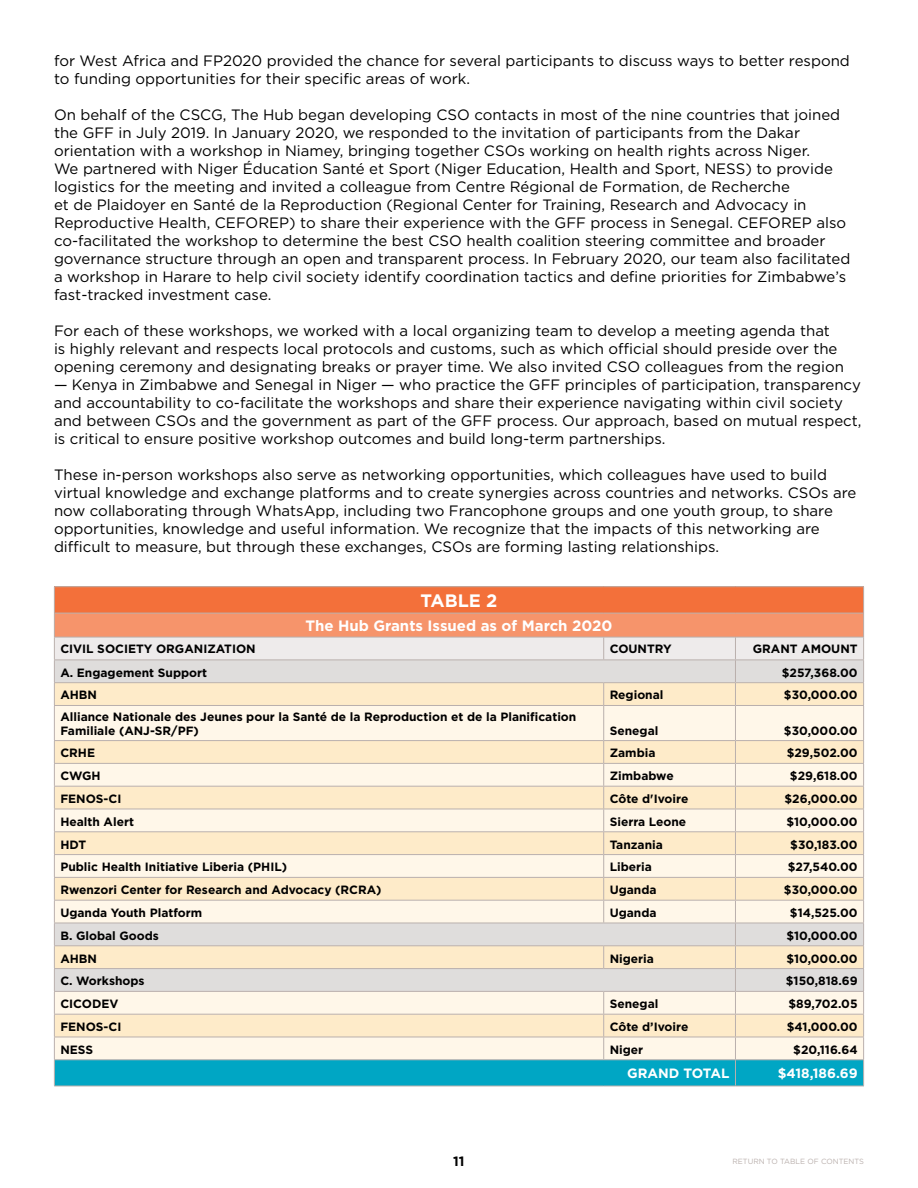
<style>
.page{position:relative;width:918px;height:1188px;background:#fff}
.page>*{position:absolute;margin:0;border:0;box-sizing:border-box;transform-origin:0 0}
.Table_Header{font:700 18px "Gotham";color:#fff}
.Body{font:15px/18px "Gotham";color:#000}
.Table_Main_Header{font:700 15px "Gotham";color:#fff}
.Table_Footer{font:700 13.5px "Gotham";color:#fff}
.t1{font:700 13.5px "Gotham";color:#000}
.Table_Header-2{font:700 12px/13.5px "Gotham";color:#000}
.t2{font:7.5px "Gotham";color:#bab0ad}
</style>
<div class="page">
<div style="left:55px;top:706px;width:808px;height:34px;background:#fff7e9"></div>
<hr style="left:54px;top:586px;width:550px;height:1px;background:#bab0ad">
<hr style="left:604px;top:586px;width:131px;height:1px;background:#bab0ad">
<hr style="left:735px;top:586px;width:129px;height:1px;background:#bab0ad">
<svg style="left:54px;top:587px;width:810px;height:118px;background:#efbaa0"></svg>
<hr style="left:54px;top:706px;width:1px;height:34px;background:#bab0ad">
<hr style="left:603px;top:706px;width:1px;height:34px;background:#bab0ad">
<hr style="left:735px;top:706px;width:1px;height:34px;background:#bab0ad">
<hr style="left:863px;top:706px;width:1px;height:34px;background:#bab0ad">
<hr style="left:54px;top:660px;width:550px;height:1px;background:#bab0ad">
<hr style="left:54px;top:682px;width:550px;height:1px;background:#bab0ad">
<hr style="left:54px;top:705px;width:550px;height:1px;background:#bab0ad">
<hr style="left:54px;top:740px;width:550px;height:1px;background:#bab0ad">
<hr style="left:604px;top:660px;width:131px;height:1px;background:#bab0ad">
<hr style="left:604px;top:682px;width:131px;height:1px;background:#bab0ad">
<hr style="left:604px;top:705px;width:131px;height:1px;background:#bab0ad">
<hr style="left:604px;top:740px;width:131px;height:1px;background:#bab0ad">
<hr style="left:735px;top:660px;width:129px;height:1px;background:#bab0ad">
<hr style="left:735px;top:682px;width:129px;height:1px;background:#bab0ad">
<hr style="left:735px;top:705px;width:129px;height:1px;background:#bab0ad">
<hr style="left:735px;top:740px;width:129px;height:1px;background:#bab0ad">
<svg style="left:54px;top:741px;width:810px;height:345px;background:#e4e5d5"></svg>
<hr style="left:54px;top:1086px;width:550px;height:1px;background:#bab0ad">
<hr style="left:604px;top:1086px;width:131px;height:1px;background:#bab0ad">
<hr style="left:735px;top:1086px;width:129px;height:1px;background:#bab0ad">
<p class="Body" style="left:54px;top:51px;width:797px">for West Africa and FP2020 provided the chance for several participants to discuss ways to better respond to funding opportunities for their specific areas of work.</p>
<p class="Body" style="left:54px;top:105px;width:798px">On behalf of the CSCG, The Hub began developing CSO contacts in most of the nine countries that joined the GFF in July 2019. In January 2020, we responded to the invitation of participants from the Dakar orientation with a workshop in Niamey, bringing together CSOs working on health rights across Niger.<br>We partnered with Niger Éducation Santé et Sport (Niger Education, Health and Sport, NESS) to provide logistics for the meeting and invited a colleague from Centre Régional de Formation, de Recherche<br>et de Plaidoyer en Santé de la Reproduction (Regional Center for Training, Research and Advocacy in Reproductive Health, CEFOREP) to share their experience with the GFF process in Senegal. CEFOREP also co-facilitated the workshop to determine the best CSO health coalition steering committee and broader governance structure through an open and transparent process. In February 2020, our team also facilitated a workshop in Harare to help civil society identify coordination tactics and define priorities for Zimbabwe’s fast-tracked investment case.</p>
<p class="Body" style="left:54px;top:321px;width:792px">For each of these workshops, we worked with a local organizing team to develop a meeting agenda that is highly relevant and respects local protocols and customs, such as which official should preside over the opening ceremony and designating breaks or prayer time. We also invited CSO colleagues from the region</p>
<p class="Body" style="left:54px;top:375px;width:809px">— Kenya in Zimbabwe and Senegal in Niger — who practice the GFF principles of participation, transparency and accountability to co-facilitate the workshops and share their experience navigating within civil society and between CSOs and the government as part of the GFF process. Our approach, based on mutual respect, is critical to ensure positive workshop outcomes and build long-term partnerships.</p>
<p class="Body" style="left:54px;top:465px;width:804px">These in-person workshops also serve as networking opportunities, which colleagues have used to build virtual knowledge and exchange platforms and to create synergies across countries and networks. CSOs are now collaborating through WhatsApp, including two Francophone groups and one youth group, to share opportunities, knowledge and useful information. We recognize that the impacts of this networking are difficult to measure, but through these exchanges, CSOs are forming lasting relationships.</p>
<p class="Table_Header" style="left:420px;top:589px;width:79px">TABLE 2</p>
<p class="Table_Main_Header" style="left:305px;top:616px;width:309px">The Hub Grants Issued as of March 2020</p>
<p class="Table_Header-2" style="left:60px;top:642px;width:197px">CIVIL SOCIETY ORGANIZATION</p>
<p class="Table_Header-2" style="left:610px;top:642px;width:64px">COUNTRY</p>
<p class="Table_Header-2" style="left:753px;top:642px;width:106px">GRANT AMOUNT</p>
<p class="Table_Header-2" style="left:60px;top:666px;width:148px">A. Engagement Support</p>
<p class="Table_Header-2" style="left:782px;top:666px;width:77px">$257,368.00</p>
<p class="Table_Header-2" style="left:60px;top:688px;width:38px">AHBN</p>
<p class="Table_Header-2" style="left:610px;top:688px;width:55px">Regional</p>
<p class="Table_Header-2" style="left:784px;top:688px;width:75px">$30,000.00</p>
<p class="Table_Header-2" style="left:60px;top:710px;width:518px">Alliance Nationale des Jeunes pour la Santé de la Reproduction et de la Planification<br>Familiale (ANJ-SR/PF)</p>
<p class="Table_Header-2" style="left:610px;top:724px;width:50px">Senegal</p>
<p class="Table_Header-2" style="left:784px;top:724px;width:75px">$30,000.00</p>
<p class="Table_Header-2" style="left:60px;top:746px;width:36px">CRHE</p>
<p class="Table_Header-2" style="left:610px;top:746px;width:47px">Zambia</p>
<p class="Table_Header-2" style="left:787px;top:746px;width:72px">$29,502.00</p>
<p class="Table_Header-2" style="left:60px;top:769px;width:42px">CWGH</p>
<p class="Table_Header-2" style="left:610px;top:769px;width:65px">Zimbabwe</p>
<p class="Table_Header-2" style="left:790px;top:769px;width:69px">$29,618.00</p>
<p class="Table_Header-2" style="left:60px;top:792px;width:62px">FENOS-CI</p>
<p class="Table_Header-2" style="left:610px;top:792px;width:80px">Côte d'Ivoire</p>
<p class="Table_Header-2" style="left:785px;top:792px;width:75px">$26,000.00</p>
<p class="Table_Header-2" style="left:60px;top:815px;width:75px">Health Alert</p>
<p class="Table_Header-2" style="left:610px;top:815px;width:78px">Sierra Leone</p>
<p class="Table_Header-2" style="left:786px;top:815px;width:73px">$10,000.00</p>
<p class="Table_Header-2" style="left:60px;top:838px;width:27px">HDT</p>
<p class="Table_Header-2" style="left:610px;top:838px;width:55px">Tanzania</p>
<p class="Table_Header-2" style="left:790px;top:838px;width:69px">$30,183.00</p>
<p class="Table_Header-2" style="left:60px;top:860px;width:228px">Public Health Initiative Liberia (PHIL)</p>
<p class="Table_Header-2" style="left:610px;top:860px;width:44px">Liberia</p>
<p class="Table_Header-2" style="left:788px;top:860px;width:71px">$27,540.00</p>
<p class="Table_Header-2" style="left:60px;top:883px;width:323px">Rwenzori Center for Research and Advocacy (RCRA)</p>
<p class="Table_Header-2" style="left:610px;top:883px;width:48px">Uganda</p>
<p class="Table_Header-2" style="left:784px;top:883px;width:75px">$30,000.00</p>
<p class="Table_Header-2" style="left:60px;top:906px;width:143px">Uganda Youth Platform</p>
<p class="Table_Header-2" style="left:610px;top:906px;width:48px">Uganda</p>
<p class="Table_Header-2" style="left:790px;top:906px;width:69px">$14,525.00</p>
<p class="Table_Header-2" style="left:60px;top:929px;width:100px">B. Global Goods</p>
<p class="Table_Header-2" style="left:786px;top:929px;width:73px">$10,000.00</p>
<p class="Table_Header-2" style="left:60px;top:952px;width:38px">AHBN</p>
<p class="Table_Header-2" style="left:610px;top:952px;width:46px">Nigeria</p>
<p class="Table_Header-2" style="left:786px;top:952px;width:73px">$10,000.00</p>
<p class="Table_Header-2" style="left:60px;top:974px;width:86px">C. Workshops</p>
<p class="Table_Header-2" style="left:786px;top:974px;width:73px">$150,818.69</p>
<p class="Table_Header-2" style="left:60px;top:997px;width:60px">CICODEV</p>
<p class="Table_Header-2" style="left:610px;top:997px;width:50px">Senegal</p>
<p class="Table_Header-2" style="left:789px;top:997px;width:71px">$89,702.05</p>
<p class="Table_Header-2" style="left:60px;top:1020px;width:62px">FENOS-CI</p>
<p class="Table_Header-2" style="left:610px;top:1020px;width:80px">Côte d’Ivoire</p>
<p class="Table_Header-2" style="left:787px;top:1020px;width:72px">$41,000.00</p>
<p class="Table_Header-2" style="left:60px;top:1043px;width:34px">NESS</p>
<p class="Table_Header-2" style="left:610px;top:1043px;width:35px">Niger</p>
<p class="Table_Header-2" style="left:793px;top:1043px;width:66px">$20,116.64</p>
<p class="Table_Footer" style="left:627px;top:1065px;width:104px">GRAND TOTAL</p>
<p class="Table_Footer" style="left:778px;top:1065px;width:81px">$418,186.69</p>
<p class="t1" style="left:453px;top:1153px;width:13px">11</p>
<p class="t2" style="left:732px;top:1156px;width:133px">RETURN TO TABLE OF CONTENTS</p>
</div>
